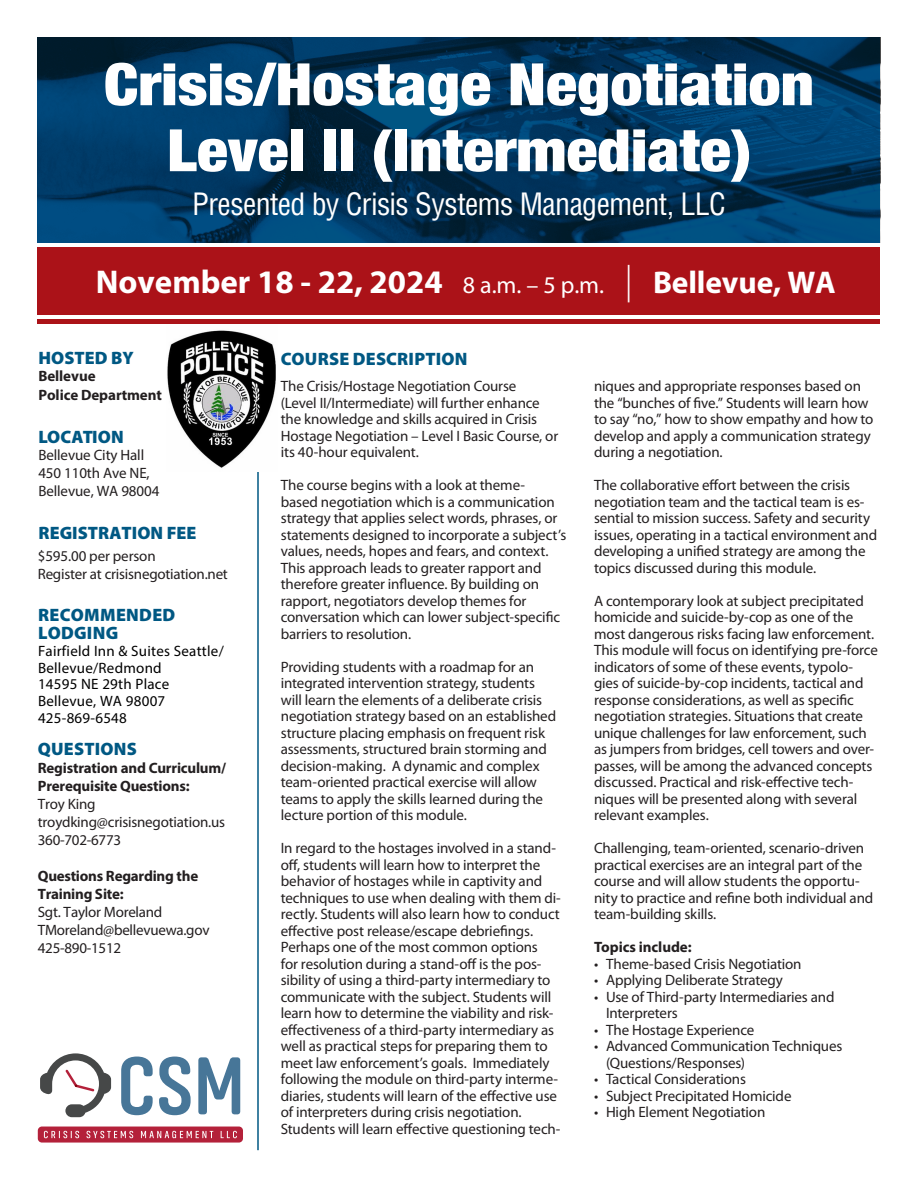
<style>
.page{position:relative;width:918px;height:1188px;background:#fff}
.page>*{position:absolute;margin:0;border:0;box-sizing:border-box;transform-origin:0 0}
.t1{font:900 condensed 58.5px/66px "Helvetica Neue";color:#fff;text-align:center;scale:1.1 1}
.t2{font:700 33px "Myriad Pro";color:#fff}
.t3{font:condensed 30px "Helvetica LT Std";letter-spacing:-.02em;color:#fff}
.t4{font:900 18px/18px "Myriad Pro";letter-spacing:.01em;color:#005883}
.t5{font:15px/16.5px "Myriad Pro";letter-spacing:-.01em;color:#231f20}
.t6{font:700 15px/18px "Myriad Pro";letter-spacing:-.015em;color:#231f20}
.t7{font:15px/16.6px "Myriad Pro";letter-spacing:.015em;color:#000}
.s1{font-weight:400;font-size:24px}
.s2{font-weight:300;font-size:37.5px}
.s3{font-size:31.5px}
</style>
<div class="page">
<hr style="left:257px;top:471px;width:2px;height:679px;background:#005883">
<img style="left:38px;top:38px;width:842px;height:205px">
<div style="left:38px;top:248px;width:842px;height:67px;background:#ab1218"></div>
<div style="left:38px;top:319px;width:842px;height:5px;background:#ab1218"></div>
<div style="left:38px;top:1127px;width:205px;height:16px;background:#b4213a;border-radius:4px"></div>
<svg style="left:44px;top:1131px;width:35px;height:7px"></svg>
<svg style="left:87px;top:1131px;width:46px;height:7px"></svg>
<svg style="left:141px;top:1131px;width:72px;height:7px"></svg>
<svg style="left:221px;top:1131px;width:16px;height:7px"></svg>
<svg style="left:40px;top:1053px;width:71px;height:64px"></svg>
<svg style="left:121px;top:1057px;width:32px;height:58px"></svg>
<svg style="left:159px;top:1057px;width:32px;height:58px"></svg>
<svg style="left:198px;top:1057px;width:42px;height:57px"></svg>
<img style="left:167px;top:330px;width:109px;height:138px">
<h1 class="t1" style="left:104px;top:48px;width:647px">Crisis/Hostage Negotiation<br>Level II (Intermediate)</h1>
<h3 class="t3" style="left:192px;top:185px;width:535px">Presented by Crisis Systems Management, LLC</h3>
<h2 class="t2" style="left:96px;top:260px;width:742px">November 18 - 22, 2024 <span class="s1">8 a.m. – 5 p.m.</span> <span class="s2">|</span> <span class="s3">Bellevue, WA</span></h2>
<p class="t4" style="left:39px;top:348px;width:97px">HOSTED BY</p>
<p class="t6" style="left:38px;top:367px;width:125px;line-height:18.8px">Bellevue<br>Police Department</p>
<p class="t4" style="left:39px;top:427px;width:87px">LOCATION</p>
<p class="t5" style="left:38px;top:446px;width:123px;line-height:18.1px">Bellevue City Hall<br>450 110th Ave NE,<br>Bellevue, WA 98004</p>
<p class="t4" style="left:39px;top:524px;width:159px">REGISTRATION FEE</p>
<p class="t5" style="left:38px;top:546px;width:192px;line-height:18px">$595.00 per person<br>Register at crisisnegotiation.net</p>
<p class="t4" style="left:38px;top:606px;width:139px">RECOMMENDED<br>LODGING</p>
<p class="t7" style="left:38px;top:643px;width:187px">Fairfield Inn &amp; Suites Seattle/<br>Bellevue/Redmond<br>14595 NE 29th Place<br>Bellevue, WA 98007<br>425-869-6548</p>
<p class="t4" style="left:38px;top:740px;width:101px">QUESTIONS</p>
<p class="t6" style="left:38px;top:758px;width:190px">Registration and Curriculum/<br>Prerequisite Questions:</p>
<p class="t5" style="left:38px;top:795px;width:189px;line-height:18px">Troy King troydking@crisisnegotiation.us<br>360-702-6773</p>
<p class="t6" style="left:38px;top:866px;width:162px">Questions Regarding the<br>Training Site:</p>
<p class="t5" style="left:38px;top:903px;width:173px;line-height:18px">Sgt. Taylor Moreland<br>TMoreland@bellevuewa.gov<br>425-890-1512</p>
<p class="t4" style="left:281px;top:349px;width:188px">COURSE DESCRIPTION</p>
<p class="t5" style="left:281px;top:378px;width:279px">The Crisis/Hostage Negotiation Course<br>(Level II/Intermediate) will further enhance the knowledge and skills acquired in Crisis Hostage Negotiation – Level I Basic Course, or its 40-hour equivalent.</p>
<p class="t5" style="left:281px;top:477px;width:287px">The course begins with a look at theme-<br>based negotiation which is a communication strategy that applies select words, phrases, or statements designed to incorporate a subject’s values, needs, hopes and fears, and context.<br>This approach leads to greater rapport and therefore greater influence. By building on rapport, negotiators develop themes for conversation which can lower subject-specific barriers to resolution.</p>
<p class="t5" style="left:281px;top:658px;width:277px">Providing students with a roadmap for an integrated intervention strategy, students will learn the elements of a deliberate crisis negotiation strategy based on an established structure placing emphasis on frequent risk assessments, structured brain storming and decision-making. A dynamic and complex team-oriented practical exercise will allow teams to apply the skills learned during the lecture portion of this module.</p>
<p class="t5" style="left:281px;top:840px;width:282px">In regard to the hostages involved in a stand&shy;off, students will learn how to interpret the behavior of hostages while in captivity and techniques to use when dealing with them di&shy;rectly. Students will also learn how to conduct effective post release/escape debriefings.<br>Perhaps one of the most common options<br>for resolution during a stand-off is the pos&shy;sibility of using a third-party intermediary to communicate with the subject. Students will learn how to determine the viability and risk&shy;effectiveness of a third-party intermediary as well as practical steps for preparing them to meet law enforcement’s goals. Immediately following the module on third-party interme&shy;diaries, students will learn of the effective use of interpreters during crisis negotiation.<br>Students will learn effective questioning tech-</p>
<p class="t5" style="left:594px;top:378px;width:281px">niques and appropriate responses based on the “bunches of five.” Students will learn how to say “no,” how to show empathy and how to develop and apply a communication strategy during a negotiation.</p>
<p class="t5" style="left:594px;top:477px;width:285px">The collaborative effort between the crisis negotiation team and the tactical team is es&shy;sential to mission success. Safety and security issues, operating in a tactical environment and developing a unified strategy are among the topics discussed during this module.</p>
<p class="t5" style="left:594px;top:592px;width:285px">A contemporary look at subject precipitated homicide and suicide-by-cop as one of the most dangerous risks facing law enforcement.<br>This module will focus on identifying pre-force indicators of some of these events, typolo&shy;gies of suicide-by-cop incidents, tactical and response considerations, as well as specific negotiation strategies. Situations that create unique challenges for law enforcement, such as jumpers from bridges, cell towers and over&shy;passes, will be among the advanced concepts discussed. Practical and risk-effective tech&shy;niques will be presented along with several relevant examples.</p>
<p class="t5" style="left:594px;top:840px;width:281px">Challenging, team-oriented, scenario-driven practical exercises are an integral part of the course and will allow students the opportu&shy;nity to practice and refine both individual and team-building skills.</p>
<p class="t6" style="left:594px;top:938px;width:99px">Topics include:</p>
<p class="t5" style="left:594px;top:955px;width:209px">• Theme-based Crisis Negotiation</p>
<p class="t5" style="left:594px;top:972px;width:191px">• Applying Deliberate Strategy</p>
<p class="t5" style="left:606px;top:988px;width:230px;text-indent:-12px">• Use of Third-party Intermediaries and<br>Interpreters</p>
<p class="t5" style="left:594px;top:1021px;width:162px">• The Hostage Experience</p>
<p class="t5" style="left:606px;top:1038px;width:238px;text-indent:-12px">• Advanced Communication Techniques (Questions/Responses)</p>
<p class="t5" style="left:594px;top:1071px;width:153px">• Tactical Considerations</p>
<p class="t5" style="left:594px;top:1087px;width:199px">• Subject Precipitated Homicide</p>
<p class="t5" style="left:594px;top:1104px;width:173px">• High Element Negotiation</p>
</div>
